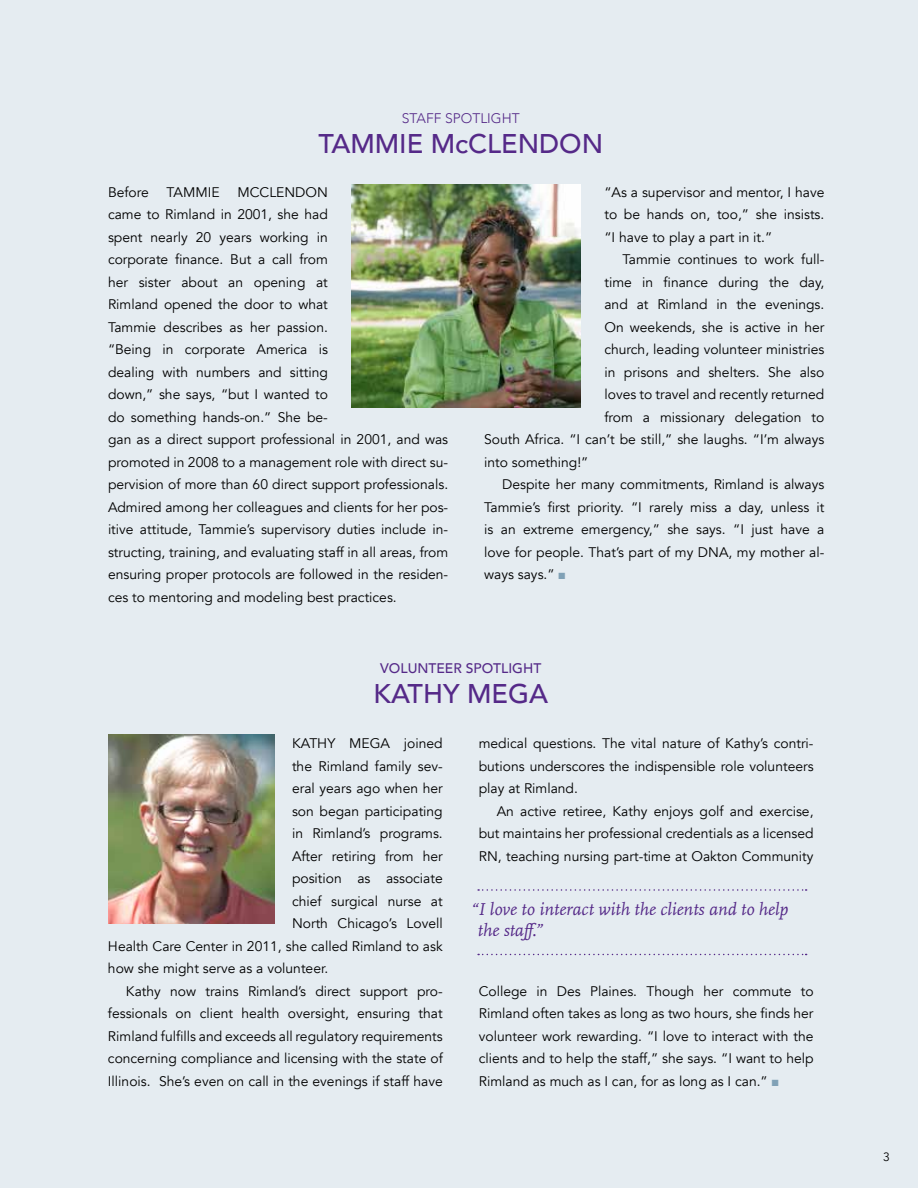
<style>
.page{position:relative;width:918px;height:1188px;background:#e5ecf1}
.page>*{position:absolute;margin:0;border:0;box-sizing:border-box;transform-origin:0 0}
.t1{font:500 27px "Avenir";color:#552988}
.t2{font:italic 18px/21px "Scala Offc";color:#552988}
.t3{font:13.8px/22.5px "Avenir";color:#000;text-align:justify}
.t4{font:500 13.8px "Avenir";color:#552988}
.t5{font:300 13.8px "Avenir";color:#552988}
.t6{font:12px "Avenir";color:#000}
.s1{color:#80a1b6}
</style>
<div class="page">
<img style="left:352px;top:184px;width:228px;height:224px">
<img style="left:108px;top:734px;width:166px;height:189px">
<svg style="left:478px;top:889px;width:329px;height:2px"></svg>
<svg style="left:478px;top:954px;width:329px;height:1px"></svg>
<p class="t5" style="left:402px;top:110px;width:119px">STAFF SPOTLIGHT</p>
<h1 class="t1" style="left:318px;top:120px;width:286px">TAMMIE MCCLENDON</h1>
<p class="t3" style="left:108px;top:181px;width:42px">B efore</p>
<p class="t3" style="left:167px;top:181px;width:10px">Tammi</p>
<p class="t3" style="left:211px;top:181px;width:10px">e</p>
<p class="t3" style="left:108px;top:181px;width:342px;text-align:left;text-indent:129px">McClendon<br>came to Rimland in 2001, she had<br>spent nearly 20 years working in<br>corporate finance. But a call from<br>her sister about an opening at<br>Rimland opened the door to what<br>Tammie describes as her passion.<br>“Being in corporate America is<br>dealing with numbers and sitting<br>down,” she says, “but I wanted to<br>do something hands-on.” She be-<br>gan as a direct support professional in 2001, and was promoted in 2008 to a management role with direct su&shy;pervision of more than 60 direct support professionals.<br>Admired among her colleagues and clients for her pos&shy;itive attitude, Tammie’s supervisory duties include in&shy;structing, training, and evaluating staff in all areas, from ensuring proper protocols are followed in the residen&shy;ces to mentoring and modeling best practices.</p>
<p class="t3" style="left:604px;top:181px;width:221px">“As a supervisor and mentor, I have to be hands on, too,” she insists. “I have to play a part in it.”</p>
<p class="t3" style="left:622px;top:249px;width:203px">Tammie continues to work full-</p>
<p class="t3" style="left:604px;top:271px;width:221px">time in finance during the day,</p>
<p class="t3" style="left:604px;top:294px;width:221px">and at Rimland in the evenings.</p>
<p class="t3" style="left:604px;top:316px;width:222px">On weekends, she is active in her</p>
<p class="t3" style="left:604px;top:339px;width:221px">church, leading volunteer ministries</p>
<p class="t3" style="left:604px;top:361px;width:221px">in prisons and shelters. She also</p>
<p class="t3" style="left:604px;top:384px;width:221px">loves to travel and recently returned</p>
<p class="t3" style="left:604px;top:406px;width:221px">from a missionary delegation to</p>
<p class="t3" style="left:484px;top:429px;width:342px">South Africa. “I can’t be still,” she laughs. “I’m always</p>
<p class="t3" style="left:484px;top:451px;width:106px">into something!”</p>
<p class="t3" style="left:502px;top:474px;width:324px">Despite her many commitments, Rimland is always</p>
<p class="t3" style="left:484px;top:496px;width:342px">Tammie’s first priority. “I rarely miss a day, unless it</p>
<p class="t3" style="left:484px;top:519px;width:342px">is an extreme emergency,” she says. “I just have a</p>
<p class="t3" style="left:484px;top:541px;width:342px">love for people. That’s part of my DNA, my mother al-</p>
<p class="t3" style="left:484px;top:564px;width:83px">ways says.” <span class="s1">■</span></p>
<p class="t4" style="left:380px;top:656px;width:47px">VOLUNTEE</p>
<p class="t4" style="left:453px;top:656px;width:37px">R SPOTLI</p>
<p class="t4" style="left:512px;top:656px;width:30px">GHT</p>
<h1 class="t1" style="left:374px;top:670px;width:176px">KATHY MEGA</h1>
<p class="t3" style="left:292px;top:733px;width:152px">Kathy Mega joined</p>
<p class="t3" style="left:292px;top:755px;width:152px">the Rimland family sev-</p>
<p class="t3" style="left:292px;top:778px;width:152px">eral years ago when her</p>
<p class="t3" style="left:292px;top:800px;width:152px">son began participating</p>
<p class="t3" style="left:292px;top:823px;width:152px">in Rimland’s programs.</p>
<p class="t3" style="left:292px;top:845px;width:152px">After retiring from her</p>
<p class="t3" style="left:292px;top:868px;width:152px">position as associate</p>
<p class="t3" style="left:292px;top:890px;width:152px">chief surgical nurse at</p>
<p class="t3" style="left:292px;top:913px;width:152px">North Chicago’s Lovell</p>
<p class="t3" style="left:108px;top:935px;width:336px">Health Care Center in 2011, she called Rimland to ask</p>
<p class="t3" style="left:108px;top:958px;width:222px">how she might serve as a volunteer.</p>
<p class="t3" style="left:126px;top:980px;width:318px">Kathy now trains Rimland’s direct support pro-</p>
<p class="t3" style="left:108px;top:1003px;width:336px">fessionals on client health oversight, ensuring that</p>
<p class="t3" style="left:108px;top:1025px;width:336px">Rimland fulfills and exceeds all regulatory requirements</p>
<p class="t3" style="left:108px;top:1048px;width:337px">concerning compliance and licensing with the state of</p>
<p class="t3" style="left:108px;top:1070px;width:336px">Illinois. She’s even on call in the evenings if staff have</p>
<p class="t3" style="left:479px;top:733px;width:336px">medical questions. The vital nature of Kathy’s contri&shy;butions underscores the indispensible role volunteers play at Rimland.</p>
<p class="t3" style="left:479px;top:800px;width:336px;text-indent:18px">An active retiree, Kathy enjoys golf and exercise, but maintains her professional credentials as a licensed RN , teaching nursing part-time at Oakton Community</p>
<h2 class="t2" style="left:478px;top:899px;width:312px;text-indent:-7px">“I love to interact with the clients and to help the staff.”</h2>
<p class="t3" style="left:479px;top:980px;width:336px">College in Des Plaines. Though her commute to Rimland often takes as long as two hours, she finds her volunteer work rewarding. “I love to interact with the clients and to help the staff,” she says. “I want to help Rimland as much as I can, for as long as I can.” <span class="s1">■</span></p>
<p class="t6" style="left:883px;top:1150px;width:8px">3</p>
</div>
